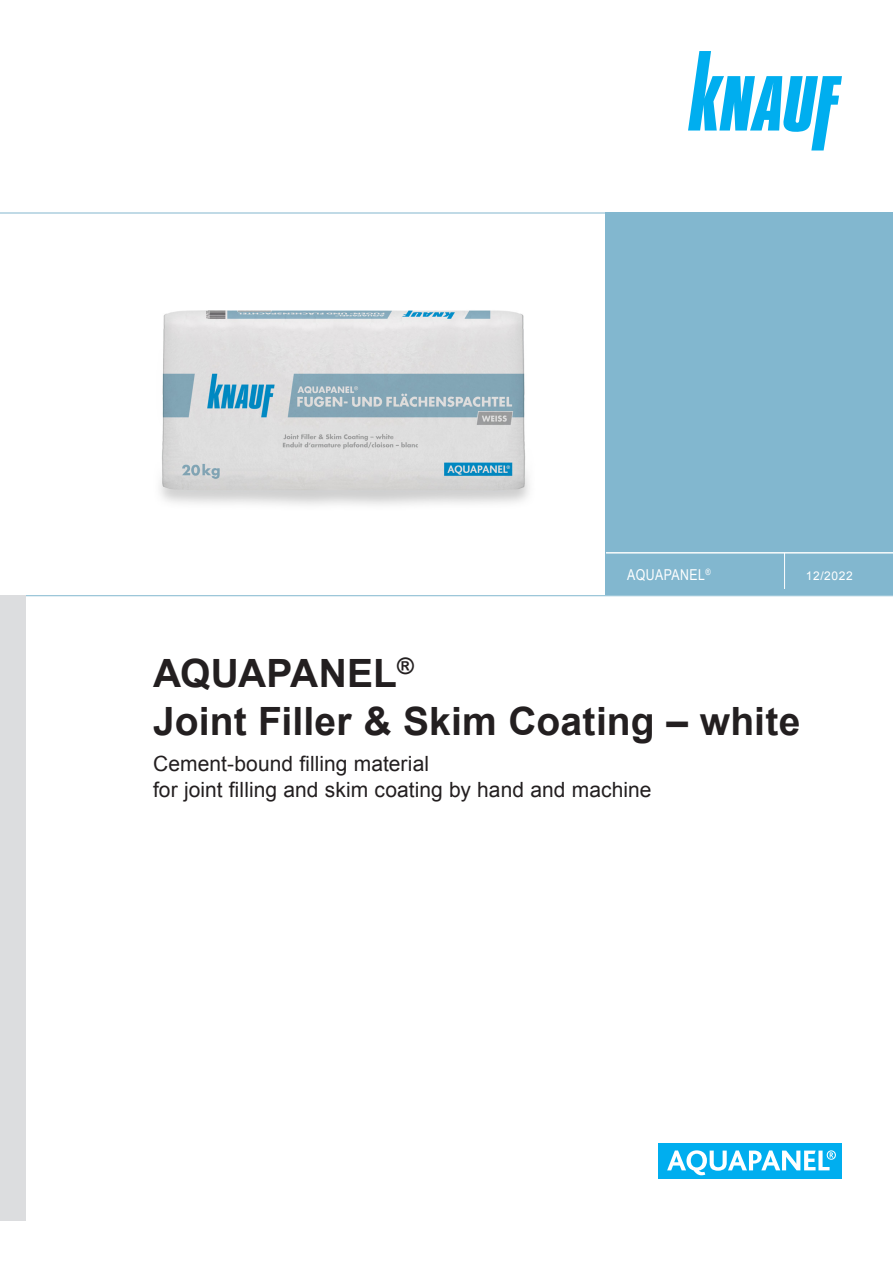
<style>
.page{position:relative;width:893px;height:1263px;background:#fff}
.page>*{position:absolute;margin:0;border:0;box-sizing:border-box;transform-origin:0 0}
.t1{font:700 39px/48px "Arial";letter-spacing:.005em;color:#231f20}
.t2{font:21px/25.2px "Arial";letter-spacing:.005em;color:#231f20}
.t3{font:15px "Arial Narrow";letter-spacing:.03em;color:#fff}
.t4{font:12px "Arial";letter-spacing:.05em;color:#fff}
</style>
<div class="page">
<svg style="left:688px;top:51px;width:154px;height:99px"></svg>
<div style="left:606px;top:213px;width:287px;height:382px;background:#82b7cf"></div>
<hr style="left:606px;top:552px;width:287px;height:1px;background:#fff">
<hr style="left:784px;top:553px;width:1px;height:36px;background:#fff">
<hr style="left:0;top:213px;width:893px;height:1px;background:#82b7cf">
<hr style="left:0;top:595px;width:893px;height:1px;background:#82b7cf">
<div style="left:658px;top:1143px;width:184px;height:35px;background:#00aeef"></div>
<svg style="left:667px;top:1150px;width:169px;height:25px"></svg>
<div style="left:0;top:595px;width:26px;height:625px;background:#dcdddf"></div>
<img style="left:160px;top:310px;width:370px;height:195px">
<p class="t3" style="left:627px;top:563px;width:85px">AQUAPANEL<sup>®</sup></p>
<p class="t4" style="left:806px;top:568px;width:48px">12/2022</p>
<h1 class="t1" style="left:153px;top:650px;width:649px">AQUAPANEL<sup>®<br></sup>Joint Filler &amp; Skim Coating – white</h1>
<p class="t2" style="left:153px;top:752px;width:500px">Cement-bound filling material<br>for joint filling and skim coating by hand and machine</p>
</div>
